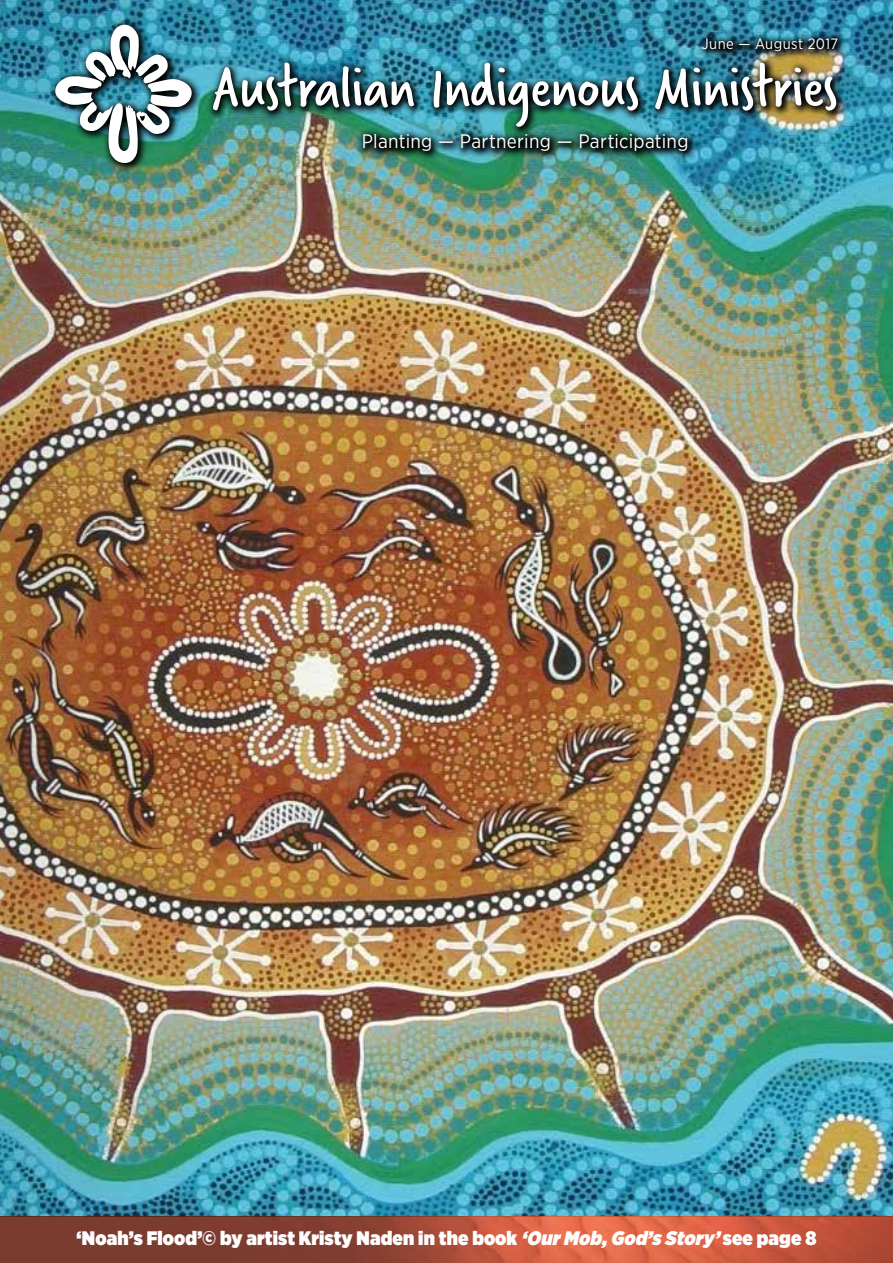
<style>
.page{position:relative;width:893px;height:1263px;background:#fff}
.page>*{position:absolute;margin:0;border:0;box-sizing:border-box;transform-origin:0 0}
.t1{font:63px "Verveine";letter-spacing:-.01em;color:#fff}
.t2{font:900 19.5px "Gotham Narrow";letter-spacing:.005em;color:#fff}
.t3{font:19.5px "Gotham Narrow";letter-spacing:.015em;color:#fff}
.t4{font:15px "Gotham Narrow";letter-spacing:.025em;color:#fff}
.s1{font-style:italic}
</style>
<div class="page">
<img style="left:0;top:0;width:893px;height:1263px">
<img style="left:696px;top:31px;width:152px;height:30px">
<img style="left:207px;top:56px;width:640px;height:82px">
<img style="left:357px;top:128px;width:341px;height:34px">
<img style="left:49px;top:18px;width:153px;height:155px">
<img style="left:55px;top:25px;width:137px;height:138px">
<p class="t4" style="left:702px;top:34px;width:138px">June — August 2017</p>
<h1 class="t1" style="left:213px;top:44px;width:626px">Australian Indigenous Ministries</h1>
<p class="t3" style="left:362px;top:129px;width:328px">Planting — Partnering — Participating</p>
<p class="t2" style="left:77px;top:1224px;width:741px">‘Noah’s Flood’© by artist Kristy Naden in the book <span class="s1">‘OurMob,God’sStory’</span>see page 8</p>
</div>
